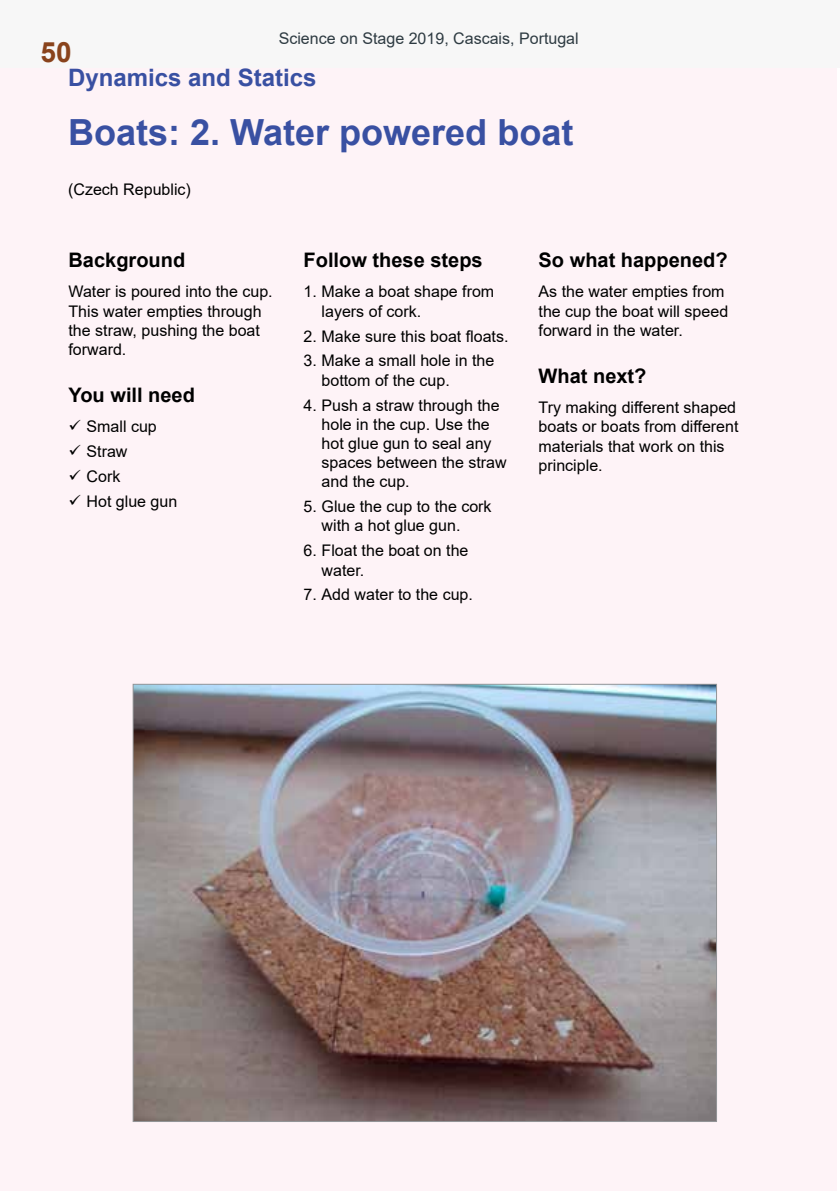
<style>
.page{position:relative;width:840px;height:1191px;background:#fff}
.page>*{position:absolute;margin:0;border:0;box-sizing:border-box;transform-origin:0 0}
.t1{font:700 36px "Arial";color:#3950a2}
.t2{font:700 28px "Arial";color:#89431c}
.t3{font:700 24px "Arial";color:#3950a2}
.t4{font:700 20px "Arial";color:#000}
.t5{font:16px/19.2px "Arial";color:#000}
.t6{font:16px "Arial";color:#2e3b42}
</style>
<div class="page">
<div style="left:0;top:0;width:839px;height:68px;background:#f7f7f7"></div>
<div style="left:0;top:68px;width:836px;height:1123px;background:#fef3f7"></div>
<img style="left:135px;top:686px;width:579px;height:433px">
<p class="t6" style="left:278px;top:27px;width:301px">Science on Stage 2019, Cascais, Portugal</p>
<h2 class="t2" style="left:40px;top:32px;width:33px">50</h2>
<h3 class="t3" style="left:68px;top:60px;width:250px">Dynamics and Statics</h3>
<h1 class="t1" style="left:68px;top:107px;width:506px">Boats: 2. Water powered boat</h1>
<p class="t5" style="left:68px;top:179px;width:124px">(Czech Republic)</p>
<p class="t4" style="left:68px;top:246px;width:118px">Background</p>
<p class="t5" style="left:68px;top:282px;width:205px">Water is poured into the cup.<br>This water empties through the straw, pushing the boat forward.</p>
<p class="t4" style="left:68px;top:381px;width:128px">You will need</p>
<p class="t5" style="left:86px;top:414px;width:92px;line-height:24.8px">Small cup<br>Straw<br>Cork<br>Hot glue gun</p>
<p class="t4" style="left:303px;top:246px;width:180px">Follow these steps</p>
<p class="t5" style="left:321px;top:282px;width:174px;text-indent:-18px">1. Make a boat shape from layers of cork.</p>
<p class="t5" style="left:303px;top:326px;width:206px">2. Make sure this boat floats.</p>
<p class="t5" style="left:321px;top:351px;width:174px;text-indent:-18px">3. Make a small hole in the bottom of the cup.</p>
<p class="t5" style="left:321px;top:395px;width:186px;text-indent:-18px">4. Push a straw through the hole in the cup. Use the hot glue gun to seal any spaces between the straw and the cup.</p>
<p class="t5" style="left:321px;top:497px;width:171px;text-indent:-18px">5. Glue the cup to the cork with a hot glue gun.</p>
<p class="t5" style="left:321px;top:541px;width:148px;text-indent:-18px">6. Float the boat on the water.</p>
<p class="t5" style="left:303px;top:585px;width:171px">7. Add water to the cup.</p>
<p class="t4" style="left:538px;top:246px;width:190px">So what happened?</p>
<p class="t5" style="left:538px;top:282px;width:191px">As the water empties from the cup the boat will speed forward in the water.</p>
<p class="t4" style="left:538px;top:361px;width:109px">What next?</p>
<p class="t5" style="left:538px;top:398px;width:201px">Try making different shaped boats or boats from different materials that work on this principle.</p>
</div>
